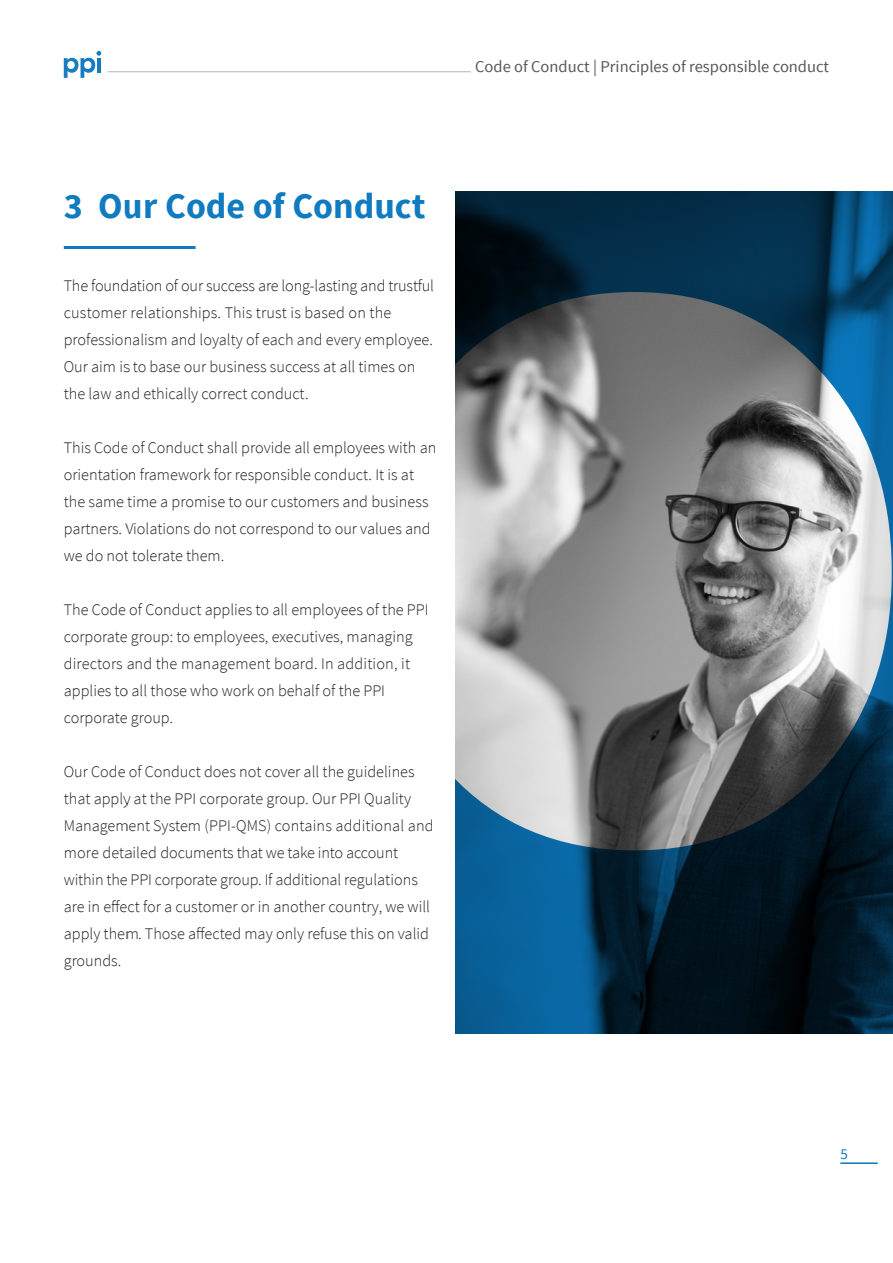
<style>
.page{position:relative;width:893px;height:1263px;background:#fff}
.page>*{position:absolute;margin:0;border:0;box-sizing:border-box;transform-origin:0 0}
.t1{font:700 36px "Source Sans Pro";color:#107bc1}
.t2{font:16.5px "Source Sans Pro";color:#57585a}
.t3{font:300 16.2px/27px "Source Sans Pro";color:#231f20}
.t4{font:15px "Source Sans Pro";color:#0b78be}
</style>
<div class="page">
<hr style="left:107px;top:71px;width:364px;height:1px;background:#bcbdc0">
<svg style="left:64px;top:51px;width:37px;height:27px"></svg>
<hr style="left:840px;top:1162px;width:38px;height:2px;background:#0b78be">
<hr style="left:64px;top:246px;width:132px;height:3px;background:#107bc1">
<svg style="left:455px;top:191px;width:438px;height:842px"></svg>
<p class="t2" style="left:475px;top:57px;width:355px">Code of Conduct | Principles of responsible conduct</p>
<h1 class="t1" style="left:64px;top:183px;width:363px">3 Our Code of Conduct</h1>
<p class="t3" style="left:64px;top:272px;width:372px">The foundation of our success are long-lasting and trustful customer relationships. This trust is based on the professionalism and loyalty of each and every employee.<br>Our aim is to base our business success at all times on the law and ethically correct conduct.</p>
<p class="t3" style="left:64px;top:434px;width:374px">This Code of Conduct shall provide all employees with an orientation framework for responsible conduct. It is at the same time a promise to our customers and business partners. Violations do not correspond to our values and we do not tolerate them.</p>
<p class="t3" style="left:64px;top:596px;width:366px">The Code of Conduct applies to all employees of the PPI corporate group: to employees, executives, managing directors and the management board. In addition, it applies to all those who work on behalf of the PPI corporate group.</p>
<p class="t3" style="left:64px;top:758px;width:371px">Our Code of Conduct does not cover all the guidelines that apply at the PPI corporate group. Our PPI Quality Management System (PPI-QMS) contains additional and more detailed documents that we take into account within the PPI corporate group. If additional regulations are in effect for a customer or in another country, we will apply them. Those affected may only refuse this on valid grounds.</p>
<p class="t4" style="left:840px;top:1144px;width:9px">5</p>
</div>
